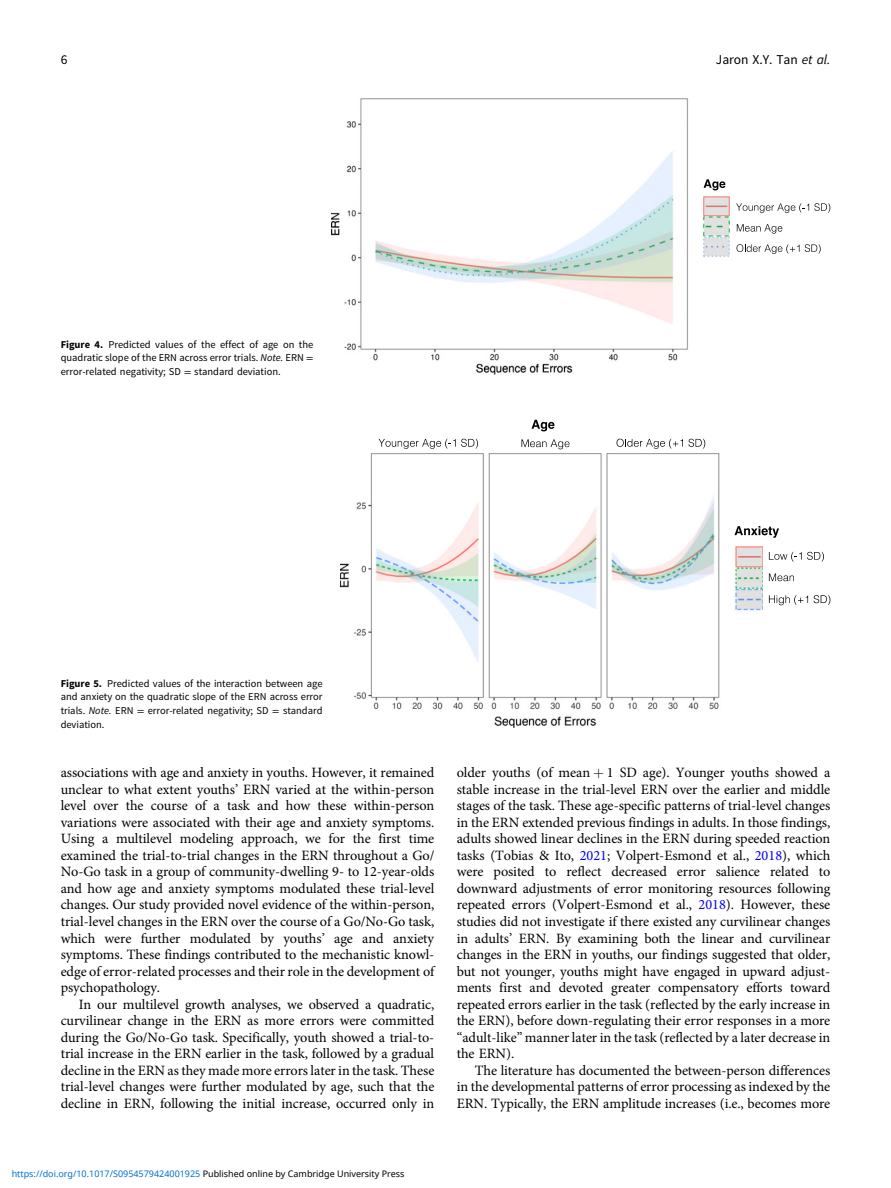
<style>
.page{position:relative;width:891px;height:1188px;background:#fff}
.page>*{position:absolute;margin:0;border:0;box-sizing:border-box;transform-origin:0 0}
.t1{font:14.25px/16.5px "Adv OT1 ef 757 c 0";color:#000;text-align:justify}
.t2{font:13.5px "Adv OT0 e 40 dc 65";color:#000}
.t3{font:10.5px/13.5px "Adv OT0 e 40 dc 65";color:#000;text-align:justify}
.t4{font:9px "Noto Sans";color:#0172cf}
.s1{font-family:"Adv O Tcabc 3928.I"}
.s2{font-family:"Adv O Ta 42 dc 7 d 3.B"}
.s3{font-family:"Adv OT8608 a 8 d 1"}
.s4{font-style:inherit}
.s5{font-family:"Adv P4 C4 E74"}
.s6{color:#00f}
.s7{color:#000}
</style>
<div class="page">
<img style="left:341px;top:453px;width:422px;height:275px">
<svg style="left:532px;top:420px;width:22px;height:11px"></svg>
<svg style="left:734px;top:526px;width:45px;height:12px"></svg>
<svg style="left:379px;top:439px;width:99px;height:10px"></svg>
<svg style="left:521px;top:439px;width:49px;height:10px"></svg>
<svg style="left:617px;top:439px;width:88px;height:10px"></svg>
<svg style="left:769px;top:573px;width:25px;height:8px"></svg>
<svg style="left:769px;top:552px;width:55px;height:10px"></svg>
<svg style="left:769px;top:595px;width:39px;height:10px"></svg>
<svg style="left:814px;top:595px;width:16px;height:10px"></svg>
<img style="left:331px;top:99px;width:399px;height:276px">
<svg style="left:704px;top:179px;width:21px;height:11px"></svg>
<svg style="left:737px;top:224px;width:45px;height:10px"></svg>
<svg style="left:736px;top:203px;width:94px;height:10px"></svg>
<svg style="left:737px;top:244px;width:62px;height:10px"></svg>
<svg style="left:805px;top:244px;width:16px;height:10px"></svg>
<p class="t2" style="left:61px;top:55px;width:8px">6</p>
<p class="t2" style="left:716px;top:55px;width:116px">Jaron X.Y. Tan <span class="s1">et al.</span></p>
<p class="t3" style="left:61px;top:338px;width:254px"><span class="s2">Figure 4.</span> Predicted values of the effect of age on the quadratic slope of the ERN across error trials. <span class="s1">Note.</span> ERN <span class="s3">= </span>error-related negativity; SD <span class="s3">=</span> standard deviation.</p>
<p class="t3" style="left:61px;top:678px;width:263px"><span class="s2">Figure 5.</span> Predicted values of the interaction between age and anxiety on the quadratic slope of the ERN across error trials. <span class="s1">Note.</span> ERN <span class="s3">=</span> error-related negativity; SD <span class="s3">=</span> standard deviation.</p>
<p class="t1" style="left:61px;top:766px;width:375px">associations with age and anxiety in youths. However, it remained unclear to what extent youths<span class="s4">’</span> ERN varied at the within-person level over the course of a task and how these within-person variations were associated with their age and anxiety symptoms.<br>Using a multilevel modeling approach, we for the first time examined the trial-to-trial changes in the ERN throughout a Go/ No-Go task in a group of community-dwelling 9- to 12-year-olds and how age and anxiety symptoms modulated these trial-level changes. Our study provided novel evidence of the within-person, trial-level changes in the ERN over the course of a Go/No-Go task, which were further modulated by youths<span class="s4">’</span> age and anxiety symptoms. These findings contributed to the mechanistic knowl&shy;edge of error-related processes and their role in the development of psychopathology.</p>
<p class="t1" style="left:61px;top:997px;width:375px;text-indent:18px">In our multilevel growth analyses, we observed a quadratic, curvilinear change in the ERN as more errors were committed during the Go/No-Go task. Specifically, youth showed a trial-to&shy;trial increase in the ERN earlier in the task, followed by a gradual decline in the ERN as they made more errors later in the task. These trial-level changes were further modulated by age, such that the decline in ERN, following the initial increase, occurred only in</p>
<p class="t1" style="left:457px;top:766px;width:375px">older youths (of mean <span class="s5">þ</span> 1 SD age). Younger youths showed a stable increase in the trial-level ERN over the earlier and middle stages of the task. These age-specific patterns of trial-level changes in the ERN extended previous findings in adults. In those findings, adults showed linear declines in the ERN during speeded reaction tasks (Tobias &amp; Ito, <span class="s6">2021</span>; Volpert-Esmond et al., <span class="s6">2018</span>), which were posited to reflect decreased error salience related to downward adjustments of error monitoring resources following repeated errors (Volpert-Esmond et al., <span class="s6">2018</span>). However, these studies did not investigate if there existed any curvilinear changes in adults<span class="s4">’</span> ERN. By examining both the linear and curvilinear changes in the ERN in youths, our findings suggested that older, but not younger, youths might have engaged in upward adjust&shy;ments first and devoted greater compensatory efforts toward repeated errors earlier in the task (reflected by the early increase in the ERN), before down-regulating their error responses in a more <span class="s4">“</span>adult-like<span class="s4">”</span> manner later in the task (reflected by a later decrease in the ERN).</p>
<p class="t1" style="left:457px;top:1063px;width:375px;text-indent:18px">The literature has documented the between-person differences in the developmental patterns of error processing as indexed by the ERN. Typically, the ERN amplitude increases (i.e., becomes more</p>
<p class="t4" style="left:12px;top:1168px;width:394px">https://doi.org/10.1017/S0954579424001925 <span class="s7">Published online by Cambridge University Press</span></p>
</div>
